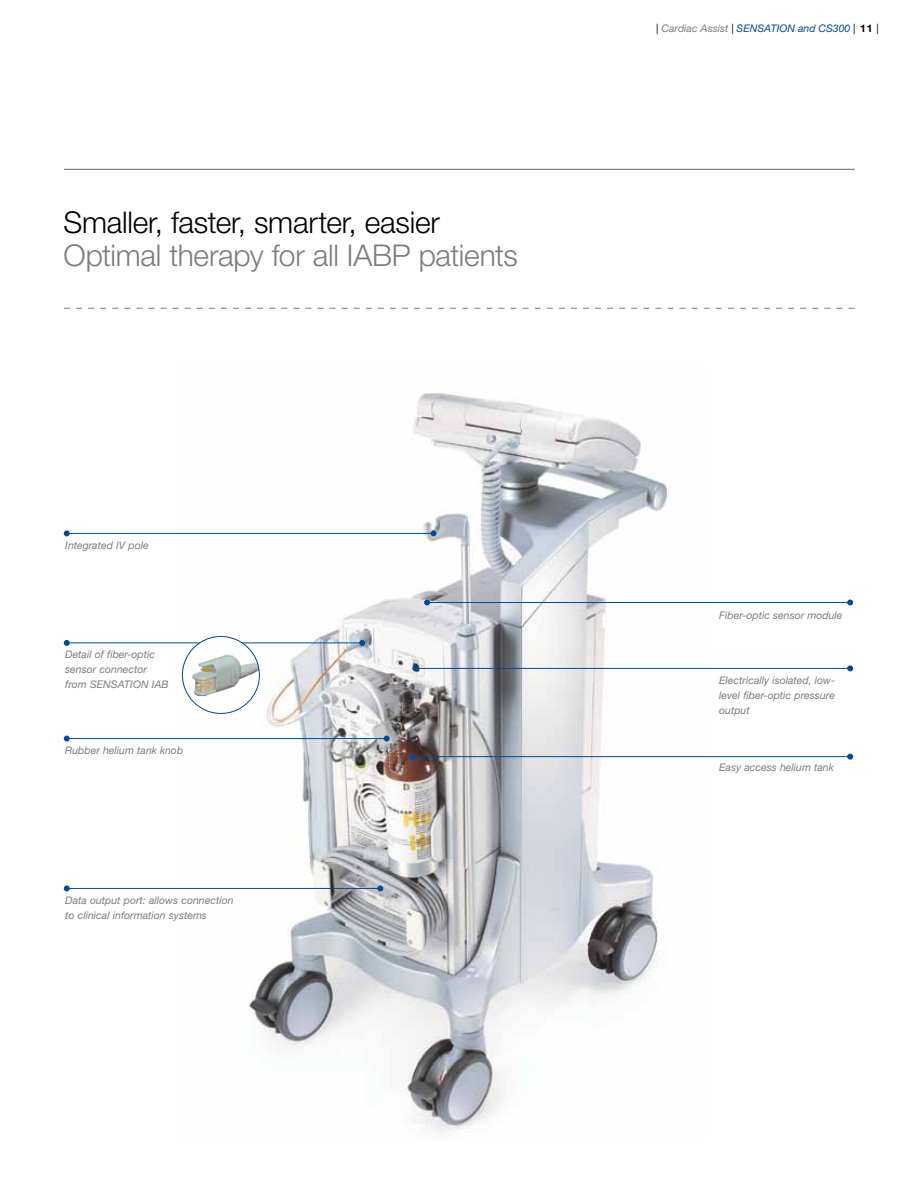
<style>
.page{position:relative;width:918px;height:1188px;background:#fff}
.page>*{position:absolute;margin:0;border:0;box-sizing:border-box;transform-origin:0 0}
.t1{font:300 30px "Helvetica Neue LT Std";letter-spacing:-.01em;color:#7b7c7e}
.t2{font:300 30px "Helvetica Neue LT Std";letter-spacing:-.01em;color:#000}
.t3{font:italic 10.5px/15px "Helvetica Neue LT Std";color:#7b7c7e}
.t4{font:italic 10.5px "Helvetica Neue LT Std";color:#004b93}
.s1{font-style:normal;color:#000}
.s2{color:#7b7c7e}
.s3{font-weight:700;font-style:normal;color:#000}
.s4{color:#000}
</style>
<div class="page">
<img style="left:176px;top:393px;width:532px;height:740px">
<hr style="left:64px;top:533px;width:367px;height:1px;background:#004b93">
<svg style="left:64px;top:530px;width:6px;height:6px"></svg>
<svg style="left:431px;top:530px;width:5px;height:6px"></svg>
<hr style="left:64px;top:643px;width:300px;height:1px;background:#004b93">
<svg style="left:64px;top:640px;width:6px;height:6px"></svg>
<svg style="left:359px;top:640px;width:6px;height:6px"></svg>
<hr style="left:64px;top:738px;width:322px;height:1px;background:#004b93">
<svg style="left:64px;top:736px;width:6px;height:6px"></svg>
<svg style="left:384px;top:736px;width:6px;height:6px"></svg>
<div style="left:182px;top:636px;width:77px;height:77px;background:#fff;border-radius:50%"></div>
<img style="left:192px;top:654px;width:67px;height:42px">
<div style="left:182px;top:636px;width:78px;height:78px;border:1px solid #004b93;border-radius:50%"></div>
<hr style="left:64px;top:888px;width:316px;height:1px;background:#004b93">
<svg style="left:64px;top:885px;width:6px;height:6px"></svg>
<svg style="left:377px;top:885px;width:6px;height:6px"></svg>
<hr style="left:413px;top:756px;width:437px;height:1px;background:#004b93">
<svg style="left:409px;top:754px;width:6px;height:6px"></svg>
<svg style="left:847px;top:754px;width:6px;height:6px"></svg>
<hr style="left:413px;top:668px;width:437px;height:1px;background:#004b93">
<svg style="left:412px;top:665px;width:6px;height:6px"></svg>
<svg style="left:847px;top:665px;width:6px;height:6px"></svg>
<hr style="left:429px;top:602px;width:421px;height:1px;background:#004b93">
<svg style="left:424px;top:600px;width:6px;height:5px"></svg>
<svg style="left:847px;top:600px;width:6px;height:5px"></svg>
<hr style="left:64px;top:169px;width:791px;height:1px;background:#7b7c7e">
<svg style="left:64px;top:308px;width:790px;height:1px"></svg>
<h1 class="t2" style="left:64px;top:204px;width:378px">Smaller, faster, smarter, easier</h1>
<h1 class="t1" style="left:64px;top:237px;width:456px">Optimal therapy for all IABP patients</h1>
<p class="t3" style="left:65px;top:537px;width:85px">Integrated IV pole</p>
<p class="t3" style="left:65px;top:646px;width:105px">Detail of fiber-optic sensor connector from SENSATION IAB</p>
<p class="t3" style="left:65px;top:743px;width:119px">Rubber helium tank knob</p>
<p class="t3" style="left:65px;top:892px;width:170px">Data output port: allows connection to clinical information systems</p>
<p class="t4" style="left:656px;top:22px;width:224px"><span class="s1">|</span> <span class="s2">Cardiac Assist</span> <span class="s1">|</span> SENSATION and CS300 <span class="s1">|</span> <span class="s3">11</span> <span class="s4">|</span></p>
<p class="t3" style="left:719px;top:607px;width:125px">Fiber-optic sensor module</p>
<p class="t3" style="left:719px;top:672px;width:118px;text-align:justify">Electrically isolated, low&shy;level fiber-optic pressure output</p>
<p class="t3" style="left:719px;top:759px;width:116px">Easy access helium tank</p>
</div>
